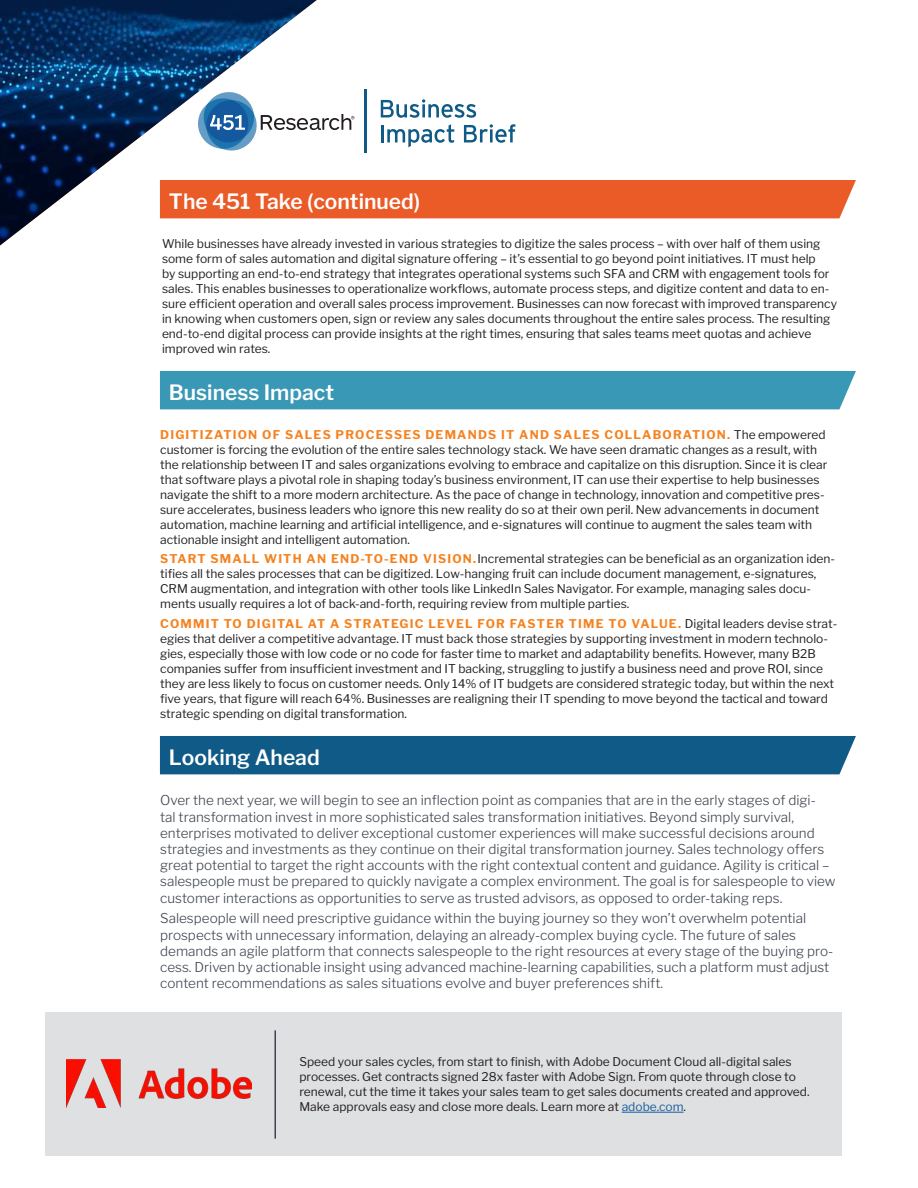
<style>
.page{position:relative;width:918px;height:1188px;background:#fff}
.page>*{position:absolute;margin:0;border:0;box-sizing:border-box;transform-origin:0 0}
.t1{font:600 21px "Libre Franklin";color:#fff}
.t2{font:300 13.5px/16.2px "Libre Franklin";color:#3e444f}
.t3{font:12px/15px "Libre Franklin";color:#231f20}
.s1{font-weight:700;color:#f58220}
.s2{color:#175d9e}
</style>
<div class="page">
<img style="left:0;top:0;width:334px;height:246px">
<svg style="left:196px;top:90px;width:158px;height:63px"></svg>
<svg style="left:381px;top:99px;width:95px;height:19px"></svg>
<hr style="left:381px;top:125px;width:3px;height:17px;background:#0f5a86">
<svg style="left:387px;top:124px;width:67px;height:23px"></svg>
<svg style="left:464px;top:124px;width:51px;height:19px"></svg>
<hr style="left:365px;top:90px;width:2px;height:63px;background:#0f5a86">
<div style="left:160px;top:180px;width:696px;height:38px;background:#eb5b28"></div>
<div style="left:45px;top:1012px;width:797px;height:144px;background:#dfe0e1"></div>
<hr style="left:622px;top:1112px;width:62px;height:1px;background:#175d9e">
<div style="left:160px;top:736px;width:696px;height:38px;background:#0f5a86"></div>
<hr style="left:274px;top:1030px;width:2px;height:109px;background:#3e444f">
<div style="left:160px;top:371px;width:696px;height:38px;background:#3998b5"></div>
<img style="left:66px;top:1059px;width:185px;height:49px">
<h1 class="t1" style="left:169px;top:189px;width:253px">The 451 Take (continued)</h1>
<p class="t3" style="left:162px;top:236px;width:677px">While businesses have already invested in various strategies to digitize the sales process – with over half of them using some form of sales automation and digital signature offering – it’s essential to go beyond point initiatives. IT must help<br>by supporting an end-to-end strategy that integrates operational systems such SFA and CRM with engagement tools for sales. This enables businesses to operationalize workflows, automate process steps, and digitize content and data to en&shy;sure efficient operation and overall sales process improvement. Businesses can now forecast with improved transparency in knowing when customers open, sign or review any sales documents throughout the entire sales process. The resulting end-to-end digital process can provide insights at the right times, ensuring that sales teams meet quotas and achieve improved win rates.</p>
<h1 class="t1" style="left:169px;top:380px;width:167px">Business Impact</h1>
<p class="t3" style="left:160px;top:427px;width:669px"><span class="s1">DIGITIZATION OF SALES PROCESSES DEMANDS IT AND SALES COLLABORATION.</span> The empowered customer is forcing the evolution of the entire sales technology stack. We have seen dramatic changes as a result, with the relationship between IT and sales organizations evolving to embrace and capitalize on this disruption. Since it is clear that software plays a pivotal role in shaping today’s business environment, IT can use their expertise to help businesses navigate the shift to a more modern architecture. As the pace of change in technology, innovation and competitive pres&shy;sure accelerates, business leaders who ignore this new reality do so at their own peril. New advancements in document automation, machine learning and artificial intelligence, and e-signatures will continue to augment the sales team with actionable insight and intelligent automation.</p>
<p class="t3" style="left:160px;top:552px;width:676px"><span class="s1">START SMALL WITH AN END-TO-END VISION.</span>Incremental strategies can be beneficial as an organization iden&shy;tifies all the sales processes that can be digitized. Low-hanging fruit can include document management, e-signatures, CRM augmentation, and integration with other tools like LinkedIn Sales Navigator. For example, managing sales docu&shy;ments usually requires a lot of back-and-forth, requiring review from multiple parties.</p>
<p class="t3" style="left:160px;top:616px;width:679px"><span class="s1">COMMIT TO DIGITAL AT A STRATEGIC LEVEL FOR FASTER TIME TO VALUE.</span> Digital leaders devise strat&shy;egies that deliver a competitive advantage. IT must back those strategies by supporting investment in modern technolo&shy;gies, especially those with low code or no code for faster time to market and adaptability benefits. However, many B2B companies suffer from insufficient investment and IT backing, struggling to justify a business need and prove ROI, since they are less likely to focus on customer needs. Only 14% of IT budgets are considered strategic today, but within the next five years, that figure will reach 64%. Businesses are realigning their IT spending to move beyond the tactical and toward strategic spending on digital transformation.</p>
<h1 class="t1" style="left:169px;top:745px;width:152px">Looking Ahead</h1>
<p class="t2" style="left:160px;top:792px;width:677px">Over the next year, we will begin to see an inflection point as companies that are in the early stages of digi-<br>tal transformation invest in more sophisticated sales transformation initiatives. Beyond simply survival, enterprises motivated to deliver exceptional customer experiences will make successful decisions around strategies and investments as they continue on their digital transformation journey. Sales technology offers great potential to target the right accounts with the right contextual content and guidance. Agility is critical – salespeople must be prepared to quickly navigate a complex environment. The goal is for salespeople to view customer interactions as opportunities to serve as trusted advisors, as opposed to order-taking reps.</p>
<p class="t2" style="left:160px;top:910px;width:675px">Salespeople will need prescriptive guidance within the buying journey so they won’t overwhelm potential prospects with unnecessary information, delaying an already-complex buying cycle. The future of sales demands an agile platform that connects salespeople to the right resources at every stage of the buying pro&shy;cess. Driven by actionable insight using advanced machine-learning capabilities, such a platform must adjust content recommendations as sales situations evolve and buyer preferences shift.</p>
<p class="t3" style="left:299px;top:1054px;width:512px">Speed your sales cycles, from start to finish, with Adobe Document Cloud all-digital sales processes. Get contracts signed 28x faster with Adobe Sign. From quote through close to renewal, cut the time it takes your sales team to get sales documents created and approved.<br>Make approvals easy and close more deals. Learn more at <span class="s2">adobe.com</span>.</p>
</div>
